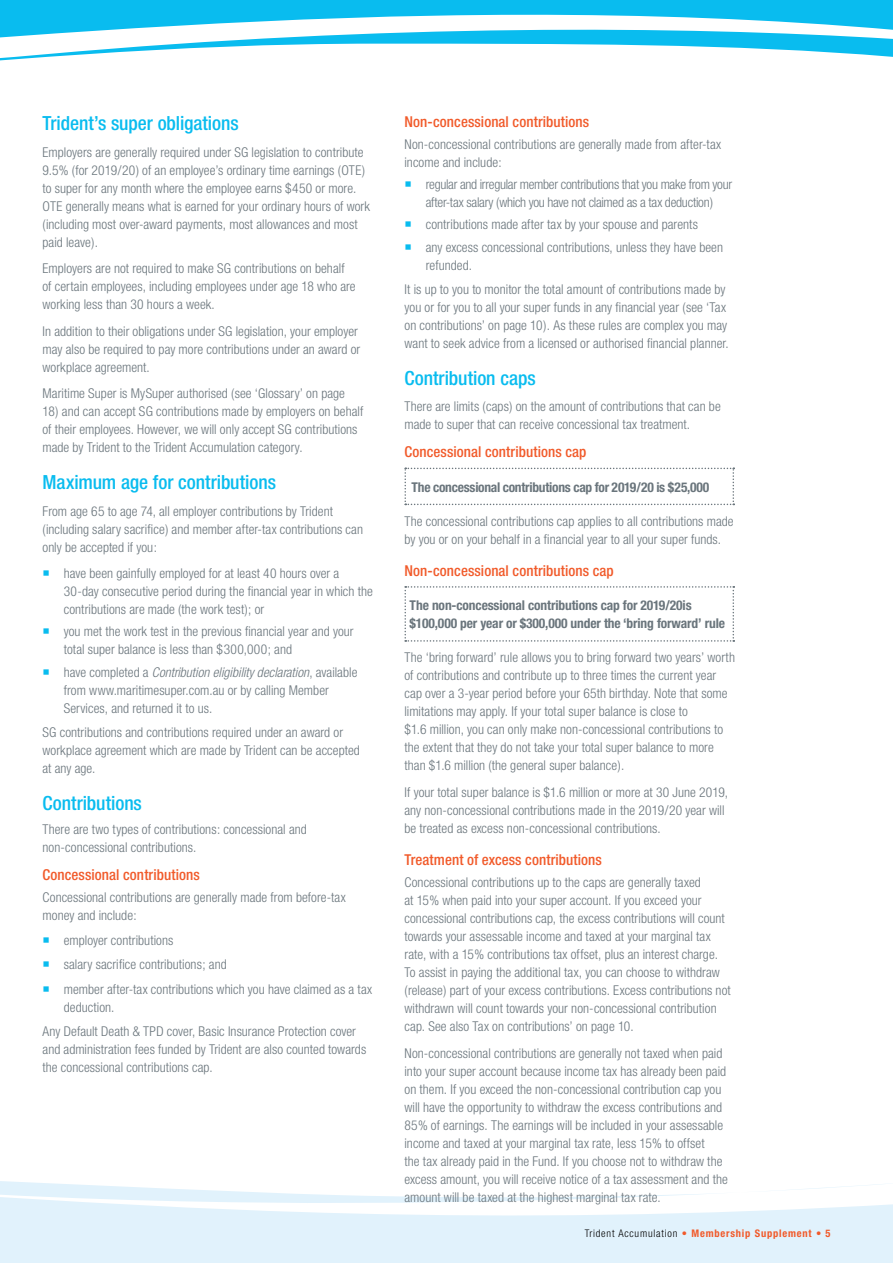
<style>
.page{position:relative;width:893px;height:1263px;background:#fff}
.page>*{position:absolute;margin:0;border:0;box-sizing:border-box;transform-origin:0 0}
.t1{font:500 condensed 19.5px "Helvetica Neue";letter-spacing:-.005em;color:#09bcef}
.t2{font:500 condensed 15px "Helvetica Neue";letter-spacing:.005em;color:#f15a2a}
.t3{font:300 condensed 13.5px/18px "Helvetica Neue";letter-spacing:.005em;color:#6a757c}
.t4{font:700 condensed 13.5px/18px "Helvetica Neue";letter-spacing:-.01em;color:#6a757c}
.t5{font:300 condensed 13.5px/18px "Helvetica Neue";letter-spacing:-.02em;color:#6a757c}
.t6{font:700 condensed 10.5px "Helvetica Neue";letter-spacing:.075em;color:#f15a2a}
.s1{font-style:italic}
.s2{font-weight:300;color:#000}
</style>
<div class="page">
<svg style="left:0;top:1181px;width:893px;height:82px;fill:#e1f2fc"></svg>
<svg style="left:0;top:0;width:893px;height:61px;fill:#09bcef"></svg>
<svg style="left:404px;top:468px;width:330px;height:37px"></svg>
<svg style="left:404px;top:586px;width:330px;height:56px"></svg>
<h1 class="t1" style="left:43px;top:112px;width:198px">Trident’s super obligations</h1>
<p class="t3" style="left:43px;top:143px;width:329px">Employers are generally required under SG legislation to contribute 9.5% (for 2019/20) of an employee’s ordinary time earnings (OTE) to super for any month where the employee earns $450 or more.<br>OTE generally means what is earned for your ordinary hours of work (including most over-award payments, most allowances and most paid leave).</p>
<p class="t3" style="left:43px;top:259px;width:315px">Employers are not required to make SG contributions on behalf of certain employees, including employees under age 18 who are working less than 30 hours a week.</p>
<p class="t3" style="left:43px;top:322px;width:319px">In addition to their obligations under SG legislation, your employer may also be required to pay more contributions under an award or workplace agreement.</p>
<p class="t3" style="left:43px;top:384px;width:304px">Maritime Super is MySuper authorised (see ‘Glossary’ on page</p>
<p class="t3" style="left:43px;top:402px;width:322px">18) and can accept SG contributions made by employers on behalf of their employees. However, we will only accept SG contributions made by Trident to the Trident Accumulation category.</p>
<h1 class="t1" style="left:43px;top:470px;width:235px">Maximum age for contributions</h1>
<p class="t3" style="left:43px;top:502px;width:322px">From age 65 to age 74, all employer contributions by Trident (including salary sacrifice) and member after-tax contributions can only be accepted if you:</p>
<p class="t3" style="left:64px;top:564px;width:311px">have been gainfully employed for at least 40 hours over a<br>30-day consecutive period during the financial year in which the contributions are made (the work test); or</p>
<p class="t3" style="left:64px;top:622px;width:291px">you met the work test in the previous financial year and your total super balance is less than $300,000; and</p>
<p class="t3" style="left:64px;top:663px;width:295px">have completed a <span class="s1">Contribution eligibility declaration</span>, available from www.maritimesuper.com.au or by calling Member<br>Services, and returned it to us.</p>
<p class="t3" style="left:43px;top:723px;width:319px">SG contributions and contributions required under an award or workplace agreement which are made by Trident can be accepted at any age.</p>
<h1 class="t1" style="left:43px;top:791px;width:101px">Contributions</h1>
<p class="t3" style="left:43px;top:820px;width:266px">There are two types of contributions: concessional and non-concessional contributions.</p>
<p class="t2" style="left:43px;top:866px;width:159px">Concessional contributions</p>
<p class="t3" style="left:43px;top:888px;width:305px">Concessional contributions are generally made from before-tax money and include:</p>
<p class="t3" style="left:64px;top:928px;width:310px;line-height:24.5px">employer contributions<br>salary sacrifice contributions; and<br>member after-tax contributions which you have claimed as a tax</p>
<p class="t3" style="left:43px;top:994px;width:315px;line-height:24.5px;text-indent:21px">deduction.<br>Any Default Death &amp; TPD cover, Basic Insurance Protection cover</p>
<p class="t3" style="left:43px;top:1040px;width:325px">and administration fees funded by Trident are also counted towards the concessional contributions cap.</p>
<p class="t2" style="left:404px;top:112px;width:186px">Non-concessional contributions</p>
<p class="t3" style="left:404px;top:135px;width:318px">Non-concessional contributions are generally made from after-tax income and include:</p>
<p class="t5" style="left:426px;top:175px;width:308px">regular and irregular member contributions that you make from your after-tax salary (which you have not claimed as a tax deduction)</p>
<p class="t3" style="left:426px;top:213px;width:299px;line-height:22.2px">contributions made after tax by your spouse and parents<br>any excess concessional contributions, unless they have been</p>
<p class="t3" style="left:404px;top:253px;width:322px;line-height:24.5px;text-indent:21px">refunded.<br>It is up to you to monitor the total amount of contributions made by</p>
<p class="t3" style="left:404px;top:298px;width:326px">you or for you to all your super funds in any financial year (see ‘Tax on contributions’ on page 10). As these rules are complex you may want to seek advice from a licensed or authorised financial planner.</p>
<h1 class="t1" style="left:404px;top:366px;width:133px">Contribution caps</h1>
<p class="t3" style="left:404px;top:397px;width:318px">There are limits (caps) on the amount of contributions that can be made to super that can receive concessional tax treatment.</p>
<p class="t2" style="left:404px;top:443px;width:183px">Concessional contributions cap</p>
<p class="t4" style="left:412px;top:478px;width:299px">The concessional contributions cap for 2019/20 is $25,000</p>
<p class="t3" style="left:404px;top:512px;width:331px">The concessional contributions cap applies to all contributions made by you or on your behalf in a financial year to all your super funds.</p>
<p class="t2" style="left:404px;top:562px;width:211px">Non-concessional contributions cap</p>
<p class="t4" style="left:409px;top:596px;width:317px">The non-concessional contributions cap for 2019/20is $100,000 per year or $300,000 under the ‘bring forward’ rule</p>
<p class="t3" style="left:404px;top:648px;width:332px">The ‘bring forward’ rule allows you to bring forward two years’ worth of contributions and contribute up to three times the current year cap over a 3-year period before your 65th birthday. Note that some limitations may apply. If your total super balance is close to<br>$1.6 million, you can only make non-concessional contributions to the extent that they do not take your total super balance to more than $1.6 million (the general super balance).</p>
<p class="t3" style="left:404px;top:783px;width:325px">If your total super balance is $1.6 million or more at 30 June 2019, any non-concessional contributions made in the 2019/20 year will be treated as excess non-concessional contributions.</p>
<p class="t2" style="left:404px;top:851px;width:199px">Treatment of excess contributions</p>
<p class="t3" style="left:404px;top:873px;width:328px">Concessional contributions up to the caps are generally taxed<br>at 15% when paid into your super account. If you exceed your concessional contributions cap, the excess contributions will count towards your assessable income and taxed at your marginal tax rate, with a 15% contributions tax offset, plus an interest charge.<br>To assist in paying the additional tax, you can choose to withdraw (release) part of your excess contributions. Excess contributions not withdrawn will count towards your non-concessional contribution cap. See also Tax on contributions’ on page 10.</p>
<p class="t3" style="left:404px;top:1044px;width:325px">Non-concessional contributions are generally not taxed when paid into your super account because income tax has already been paid on them. If you exceed the non-concessional contribution cap you will have the opportunity to withdraw the excess contributions and 85% of earnings. The earnings will be included in your assessable income and taxed at your marginal tax rate, less 15% to offset<br>the tax already paid in the Fund. If you choose not to withdraw the excess amount, you will receive notice of a tax assessment and the amount will be taxed at the highest marginal tax rate.</p>
<p class="t6" style="left:585px;top:1227px;width:247px"><span class="s2">Trident Accumulation</span> • Membership Supplement • 5</p>
</div>
